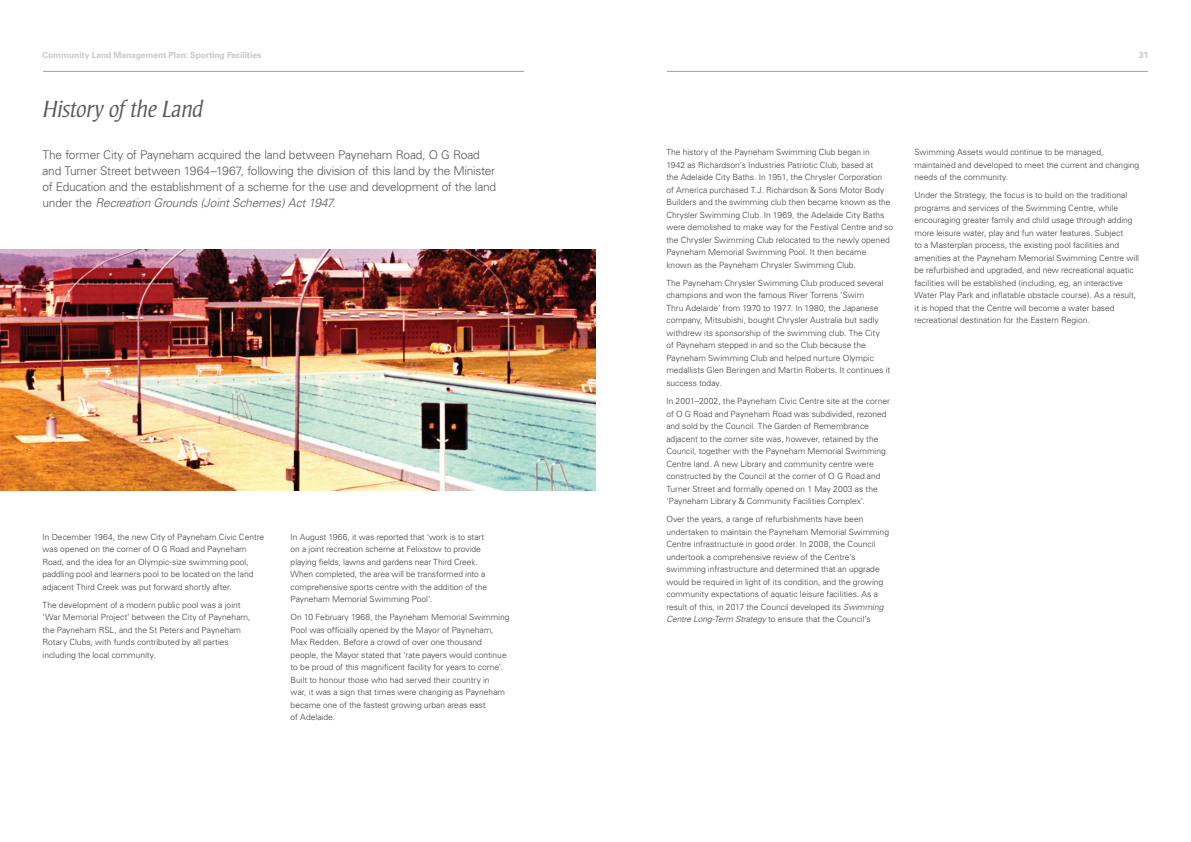
<style>
.page{position:relative;width:1191px;height:842px;background:#fff}
.page>*{position:absolute;margin:0;border:0;box-sizing:border-box;transform-origin:0 0}
.t1{font:italic 300 24px "Strayhorn";letter-spacing:-.025em;color:#58595b}
.t2{font:300 12px/16px "Univers";letter-spacing:-.02em;color:#58595b}
.t3{font:700 9px "Univers";color:#c7c8ca}
.t4{font:300 8.5px/12.5px "Univers";letter-spacing:-.005em;color:#414042}
.t5{font:700 8.5px "Univers";letter-spacing:-.01em;color:#c7c8ca}
.s1{font-style:italic}
</style>
<div class="page">
<hr style="left:667px;top:71px;width:481px;height:1px;background:#9d9fa2">
<hr style="left:43px;top:71px;width:481px;height:1px;background:#9d9fa2">
<img style="left:0;top:249px;width:595px;height:241px">
<p class="t5" style="left:43px;top:50px;width:220px">Community Land Management Plan: Sporting Facilities</p>
<p class="t3" style="left:1138px;top:49px;width:11px">31</p>
<h1 class="t1" style="left:43px;top:96px;width:162px">History of the Land</h1>
<p class="t2" style="left:43px;top:146px;width:455px">The former City of Payneham acquired the land between Payneham Road, O G Road and Turner Street between 1964–1967, following the division of this land by the Minister of Education and the establishment of a scheme for the use and development of the land under the <span class="s1">Recreation Grounds (Joint Schemes) Act 1947</span>.</p>
<p class="t4" style="left:43px;top:530px;width:223px">In December 1964, the new City of Payneham Civic Centre was opened on the corner of O G Road and Payneham Road, and the idea for an Olympic-size swimming pool, paddling pool and learners pool to be located on the land adjacent Third Creek was put forward shortly after.</p>
<p class="t4" style="left:43px;top:598px;width:209px">The development of a modern public pool was a joint ‘War Memorial Project’ between the City of Payneham, the Payneham RSL, and the St Peters and Payneham Rotary Clubs, with funds contributed by all parties including the local community.</p>
<p class="t4" style="left:291px;top:530px;width:198px">In August 1966, it was reported that ‘work is to start on a joint recreation scheme at Felixstow to provide playing fields, lawns and gardens near Third Creek.<br>When completed, the area will be transformed into a comprehensive sports centre with the addition of the Payneham Memorial Swimming Pool’.</p>
<p class="t4" style="left:291px;top:611px;width:220px">On 10 February 1968, the Payneham Memorial Swimming Pool was officially opened by the Mayor of Payneham, Max Redden. Before a crowd of over one thousand people, the Mayor stated that ‘rate payers would continue to be proud of this magnificent facility for years to come’.<br>Built to honour those who had served their country in<br>war, it was a sign that times were changing as Payneham became one of the fastest growing urban areas east<br>of Adelaide.</p>
<p class="t4" style="left:666px;top:146px;width:228px">The history of the Payneham Swimming Club began in<br>1942 as Richardson’s Industries Patriotic Club, based at<br>the Adelaide City Baths. In 1951, the Chrysler Corporation<br>of America purchased T.J. Richardson &amp; Sons Motor Body Builders and the swimming club then became known as the Chrysler Swimming Club. In 1969, the Adelaide City Baths were demolished to make way for the Festival Centre and so the Chrysler Swimming Club relocated to the newly opened Payneham Memorial Swimming Pool. It then became known as the Payneham Chrysler Swimming Club.</p>
<p class="t4" style="left:666px;top:277px;width:225px">The Payneham Chrysler Swimming Club produced several champions and won the famous River Torrens ‘Swim<br>Thru Adelaide’ from 1970 to 1977. In 1980, the Japanese company, Mitsubishi, bought Chrysler Australia but sadly withdrew its sponsorship of the swimming club. The City<br>of Payneham stepped in and so the Club because the Payneham Swimming Club and helped nurture Olympic medallists Glen Beringen and Martin Roberts. It continues it success today.</p>
<p class="t4" style="left:666px;top:395px;width:225px">In 2001–2002, the Payneham Civic Centre site at the corner of O G Road and Payneham Road was subdivided, rezoned and sold by the Council. The Garden of Remembrance adjacent to the corner site was, however, retained by the Council, together with the Payneham Memorial Swimming Centre land. A new Library and community centre were constructed by the Council at the corner of O G Road and Turner Street and formally opened on 1 May 2003 as the ‘Payneham Library &amp; Community Facilities Complex’.</p>
<p class="t4" style="left:666px;top:513px;width:224px">Over the years, a range of refurbishments have been undertaken to maintain the Payneham Memorial Swimming Centre infrastructure in good order. In 2008, the Council undertook a comprehensive review of the Centre’s swimming infrastructure and determined that an upgrade would be required in light of its condition, and the growing community expectations of aquatic leisure facilities. As a result of this, in 2017 the Council developed its <span class="s1">Swimming Centre Long-Term Strategy</span> to ensure that the Council’s</p>
<p class="t4" style="left:914px;top:146px;width:226px">Swimming Assets would continue to be managed, maintained and developed to meet the current and changing needs of the community.</p>
<p class="t4" style="left:914px;top:189px;width:226px">Under the Strategy, the focus is to build on the traditional programs and services of the Swimming Centre, while encouraging greater family and child usage through adding more leisure water, play and fun water features. Subject<br>to a Masterplan process, the existing pool facilities and amenities at the Payneham Memorial Swimming Centre will be refurbished and upgraded, and new recreational aquatic facilities will be established (including, eg, an interactive Water Play Park and inflatable obstacle course). As a result, it is hoped that the Centre will become a water based recreational destination for the Eastern Region.</p>
</div>
